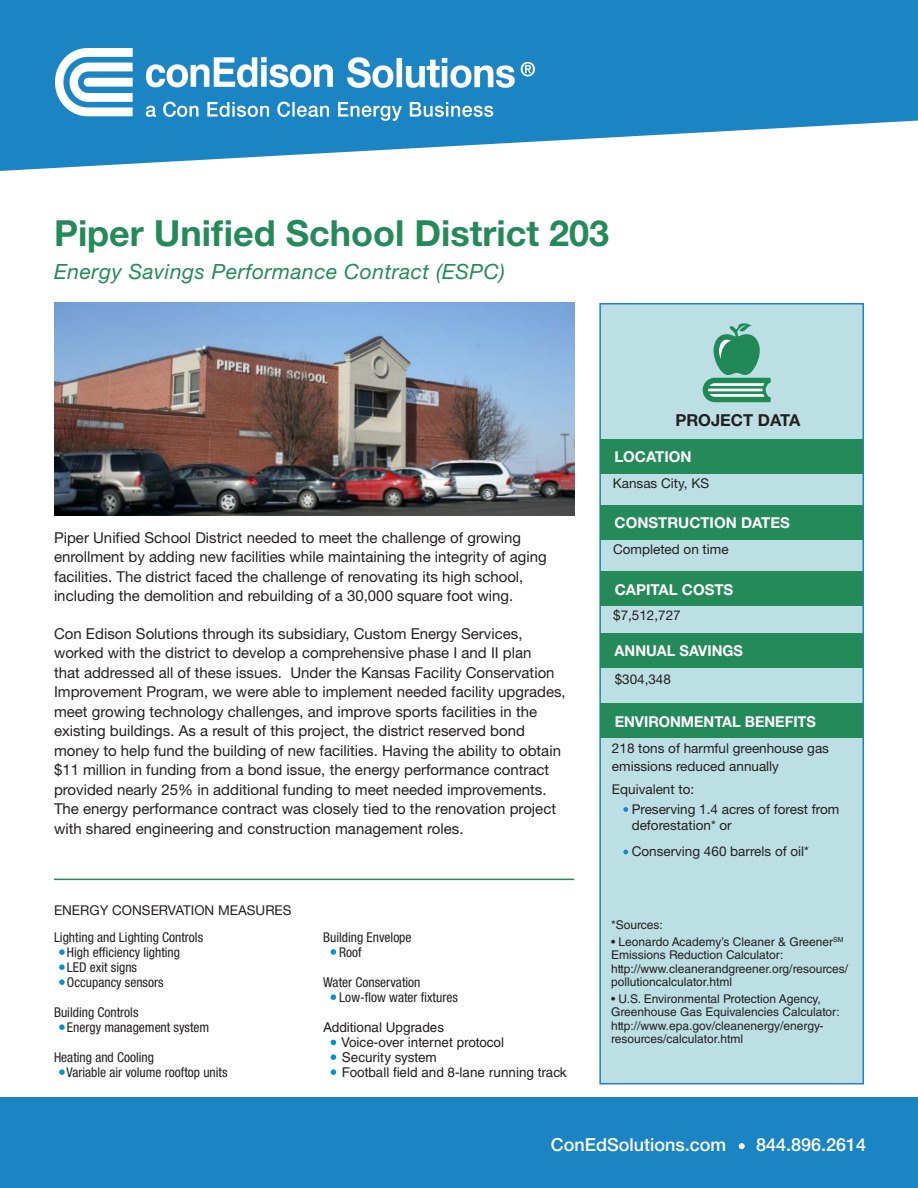
<style>
.page{position:relative;width:918px;height:1188px;background:#fff}
.page>*{position:absolute;margin:0;border:0;box-sizing:border-box;transform-origin:0 0}
.t1{font:700 36px "Helvetica Neue LT Std";color:#258a59}
.t2{font:italic 21px "Helvetica Neue LT Pro";letter-spacing:.025em;color:#258a59}
.main_text{font:500 18px "Helvetica Neue LT Pro";color:#fff}
.Highlight_text_no_ru{font:700 16.5px "Helvetica Neue LT Pro";color:#231f20}
.main_text-2{font:15px/19.5px "Helvetica Neue LT Pro";color:#231f20}
.Highlights_txt_with{font:700 15px "Helvetica Neue LT Pro";color:#fff}
.t3{font:condensed 13.5px/15px "Helvetica Neue LT Pro";color:#231f20}
.Highlight_text_no_ru-2{font:13.5px/18px "Helvetica Neue LT Pro";color:#231f20}
.t4{font:13.5px/15px "Helvetica LT Std";color:#231f20}
.t5{font:12px/13.5px "Helvetica LT Std";color:#231f20}
</style>
<div class="page">
<div style="left:599px;top:303px;width:265px;height:782px;background:#bcdfe3"></div>
<img style="left:54px;top:302px;width:520px;height:213px">
<div style="left:0;top:1098px;width:918px;height:90px;background:#1b85c4"></div>
<svg style="left:739px;top:1143px;width:6px;height:6px"></svg>
<div style="left:600px;top:439px;width:262px;height:34px;background:#258a59"></div>
<div style="left:610px;top:449px;width:247px;height:10px;background:#258a59"></div>
<div style="left:610px;top:458px;width:247px;height:10px;background:#258a59"></div>
<svg style="left:703px;top:323px;width:68px;height:79px;background:#73b69e"></svg>
<div style="left:600px;top:571px;width:263px;height:35px;background:#258a59"></div>
<div style="left:610px;top:581px;width:248px;height:11px;background:#258a59"></div>
<div style="left:610px;top:590px;width:248px;height:11px;background:#258a59"></div>
<div style="left:600px;top:633px;width:262px;height:34px;background:#258a59"></div>
<div style="left:610px;top:643px;width:248px;height:10px;background:#258a59"></div>
<div style="left:610px;top:652px;width:248px;height:10px;background:#258a59"></div>
<div style="left:600px;top:505px;width:262px;height:34px;background:#258a59"></div>
<div style="left:610px;top:515px;width:248px;height:10px;background:#258a59"></div>
<div style="left:610px;top:524px;width:248px;height:10px;background:#258a59"></div>
<svg style="left:331px;top:949px;width:5px;height:6px"></svg>
<svg style="left:331px;top:1054px;width:5px;height:6px"></svg>
<svg style="left:59px;top:949px;width:6px;height:6px"></svg>
<svg style="left:59px;top:964px;width:6px;height:6px"></svg>
<svg style="left:59px;top:979px;width:6px;height:6px"></svg>
<svg style="left:59px;top:1024px;width:6px;height:6px"></svg>
<hr style="left:54px;top:879px;width:520px;height:1px;background:#258a59">
<svg style="left:59px;top:1069px;width:6px;height:6px"></svg>
<svg style="left:331px;top:994px;width:5px;height:6px"></svg>
<svg style="left:331px;top:1040px;width:5px;height:5px"></svg>
<svg style="left:331px;top:1069px;width:5px;height:6px"></svg>
<svg style="left:623px;top:807px;width:5px;height:5px"></svg>
<svg style="left:623px;top:850px;width:5px;height:4px"></svg>
<div style="left:600px;top:704px;width:263px;height:34px;background:#258a59"></div>
<div style="left:610px;top:713px;width:248px;height:11px;background:#258a59"></div>
<div style="left:610px;top:722px;width:248px;height:11px;background:#258a59"></div>
<svg style="left:0;top:0;width:918px;height:171px;fill:#1b85c4"></svg>
<img style="left:55px;top:48px;width:480px;height:72px">
<p class="t1" style="left:54px;top:211px;width:557px">Piper Unified School District 203</p>
<p class="t2" style="left:54px;top:258px;width:452px">Energy Savings Performance Contract (ESPC)</p>
<p class="main_text-2" style="left:54px;top:527px;width:494px">Piper Unified School District needed to meet the challenge of growing enrollment by adding new facilities while maintaining the integrity of aging facilities. The district faced the challenge of renovating its high school, including the demolition and rebuilding of a 30,000 square foot wing.</p>
<p class="main_text-2" style="left:54px;top:623px;width:513px">Con Edison Solutions through its subsidiary, Custom Energy Services, worked with the district to develop a comprehensive phase I and II plan<br>that addressed all of these issues. Under the Kansas Facility Conservation Improvement Program, we were able to implement needed facility upgrades, meet growing technology challenges, and improve sports facilities in the existing buildings. As a result of this project, the district reserved bond money to help fund the building of new facilities. Having the ability to obtain $11 million in funding from a bond issue, the energy performance contract provided nearly 25% in additional funding to meet needed improvements.<br>The energy performance contract was closely tied to the renovation project with shared engineering and construction management roles.</p>
<p class="Highlight_text_no_ru-2" style="left:54px;top:901px;width:239px">ENERGY CONSERVATION MEASURES</p>
<p class="t3" style="left:54px;top:930px;width:151px">Lighting and Lighting Controls</p>
<p class="t3" style="left:67px;top:945px;width:115px">High efficiency lighting</p>
<p class="t3" style="left:67px;top:960px;width:72px">LED exit signs</p>
<p class="t3" style="left:67px;top:975px;width:98px">Occupancy sensors</p>
<p class="t3" style="left:54px;top:1005px;width:86px">Building Controls</p>
<p class="t3" style="left:67px;top:1020px;width:144px">Energy management system</p>
<p class="t3" style="left:54px;top:1050px;width:102px">Heating and Cooling</p>
<p class="t3" style="left:66px;top:1065px;width:163px">Variable air volume rooftop units</p>
<p class="t3" style="left:323px;top:930px;width:90px">Building Envelope</p>
<p class="t3" style="left:339px;top:945px;width:24px">Roof</p>
<p class="t3" style="left:339px;top:975px;width:120px;text-indent:-16px">Water Conservation<br>Low-flow water fixtures</p>
<p class="t4" style="left:341px;top:1020px;width:227px;text-indent:-18px">Additional Upgrades<br>Voice-over internet protocol<br>Security system<br>Football field and 8-lane running track</p>
<p class="Highlight_text_no_ru" style="left:675px;top:409px;width:126px">PROJECT DATA</p>
<p class="Highlights_txt_with" style="left:614px;top:448px;width:79px">LOCATION</p>
<p class="Highlight_text_no_ru-2" style="left:613px;top:474px;width:98px">Kansas City, KS</p>
<p class="Highlights_txt_with" style="left:615px;top:513px;width:177px">CONSTRUCTION DATES</p>
<p class="Highlight_text_no_ru-2" style="left:613px;top:540px;width:117px">Completed on time</p>
<p class="Highlights_txt_with" style="left:615px;top:580px;width:120px">CAPITAL COSTS</p>
<p class="Highlight_text_no_ru-2" style="left:613px;top:606px;width:69px">$7,512,727</p>
<p class="Highlights_txt_with" style="left:615px;top:642px;width:130px">ANNUAL SAVINGS</p>
<p class="Highlight_text_no_ru-2" style="left:615px;top:669px;width:58px">$304,348</p>
<p class="Highlights_txt_with" style="left:615px;top:712px;width:203px">ENVIRONMENTAL BENEFITS</p>
<p class="Highlight_text_no_ru-2" style="left:612px;top:739px;width:219px">218 tons of harmful greenhouse gas emissions reduced annually</p>
<p class="Highlight_text_no_ru-2" style="left:612px;top:780px;width:84px">Equivalent to:</p>
<p class="Highlight_text_no_ru-2" style="left:632px;top:800px;width:209px;line-height:16.5px">Preserving 1.4 acres of forest from deforestation* or</p>
<p class="Highlight_text_no_ru-2" style="left:632px;top:842px;width:179px">Conserving 460 barrels of oil*</p>
<p class="t5" style="left:611px;top:918px;width:53px">*Sources:</p>
<p class="t5" style="left:611px;top:935px;width:234px">• Leonardo Academy’s Cleaner &amp; Greener<sup>SM<br></sup>Emissions Reduction Calculator:</p>
<p class="t5" style="left:611px;top:962px;width:239px">http://www.cleanerandgreener.org/resources/</p>
<p class="t5" style="left:611px;top:975px;width:123px">pollutioncalculator.html</p>
<p class="t5" style="left:611px;top:992px;width:230px">• U.S. Environmental Protection Agency,<br>Greenhouse Gas Equivalencies Calculator:</p>
<p class="t5" style="left:611px;top:1019px;width:214px">http://www.epa.gov/cleanenergy/energy&shy;resources/calculator.html</p>
<p class="main_text" style="left:551px;top:1133px;width:177px">ConEdSolutions.com</p>
<p class="main_text" style="left:756px;top:1133px;width:112px">844.896.2614</p>
</div>
